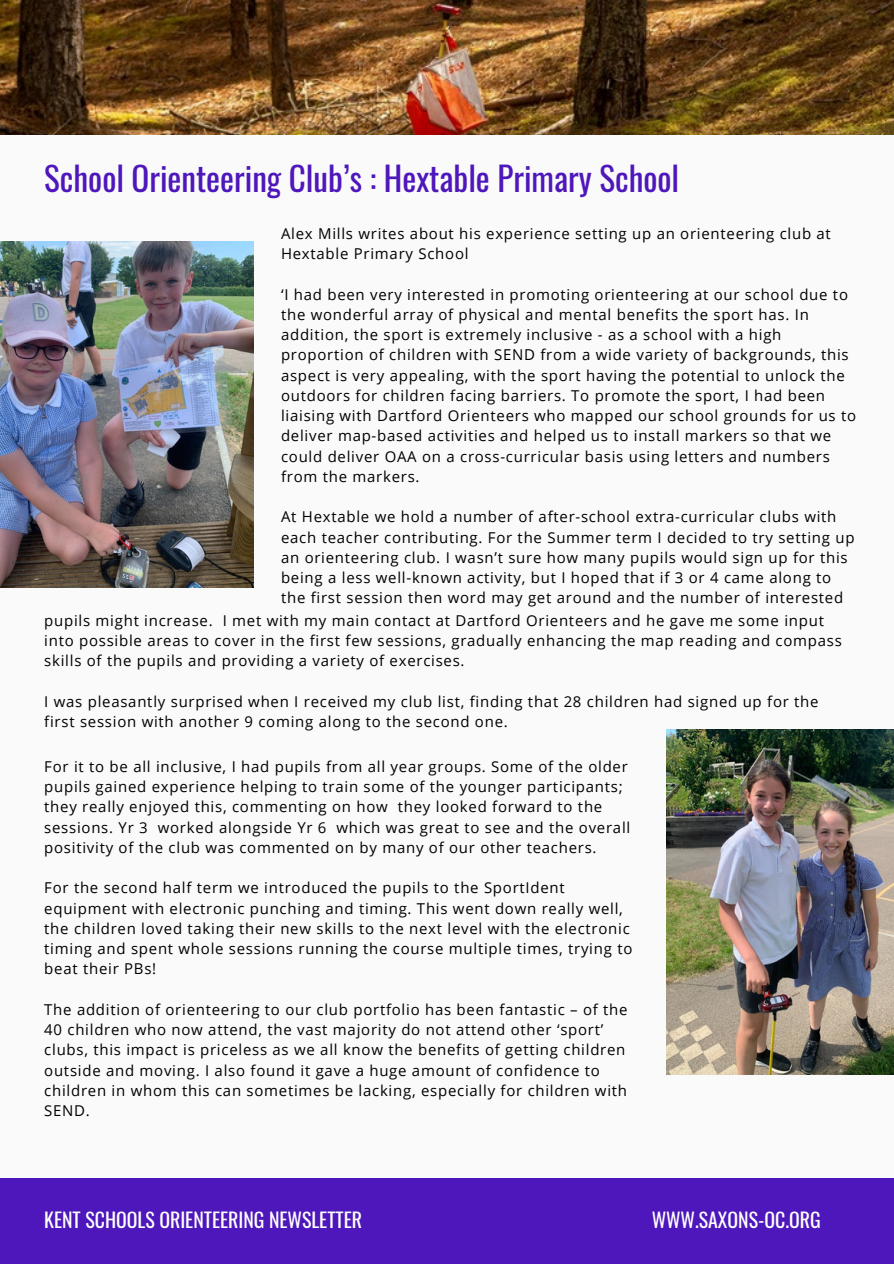
<style>
.page{position:relative;width:894px;height:1264px;background:#fff}
.page>*{position:absolute;margin:0;border:0;box-sizing:border-box;transform-origin:0 0}
.t1{font:33.15px "Oswald";color:#4e17bb}
.t2{font:19.8px "Oswald";color:#fff}
.t3{font:15px/20.2px "Open Sans";letter-spacing:.05em;color:#000}
</style>
<div class="page">
<div style="left:0;top:0;width:893px;height:1263px;background:#fafafa"></div>
<div style="left:0;top:1177px;width:893px;height:86px;background:#4e17bb"></div>
<img style="left:0;top:0;width:893px;height:134px">
<img style="left:666px;top:729px;width:227px;height:345px">
<img style="left:0;top:242px;width:254px;height:345px">
<p class="t1" style="left:44px;top:153px;width:636px">School Orienteering Club’s : Hextable Primary School</p>
<h1 class="t3" style="left:281px;top:223px;width:551px">Alex Mills writes about his experience setting up an orienteering club at<br>Hextable Primary School</h1>
<p class="t3" style="left:281px;top:283px;width:576px">‘I had been very interested in promoting orienteering at our school due to the wonderful array of physical and mental benefits the sport has. In addition, the sport is extremely inclusive - as a school with a high proportion of children with SEND from a wide variety of backgrounds, this aspect is very appealing, with the sport having the potential to unlock the outdoors for children facing barriers. To promote the sport, I had been liaising with Dartford Orienteers who mapped our school grounds for us to deliver map-based activities and helped us to install markers so that we could deliver OAA on a cross-curricular basis using letters and numbers from the markers.</p>
<p class="t3" style="left:281px;top:506px;width:575px">At Hextable we hold a number of after-school extra-curricular clubs with each teacher contributing. For the Summer term I decided to try setting up an orienteering club. I wasn’t sure how many pupils would sign up for this being a less well-known activity, but I hoped that if 3 or 4 came along to the first session then word may get around and the number of interested</p>
<p class="t3" style="left:44px;top:610px;width:798px">pupils might increase. I met with my main contact at Dartford Orienteers and he gave me some input into possible areas to cover in the first few sessions, gradually enhancing the map reading and compass skills of the pupils and providing a variety of exercises.</p>
<p class="t3" style="left:44px;top:691px;width:775px">I was pleasantly surprised when I received my club list, finding that 28 children had signed up for the first session with another 9 coming along to the second one.</p>
<p class="t3" style="left:44px;top:755px;width:587px">For it to be all inclusive, I had pupils from all year groups. Some of the older pupils gained experience helping to train some of the younger participants; they really enjoyed this, commenting on how they looked forward to the sessions. Yr 3 worked alongside Yr 6 which was great to see and the overall positivity of the club was commented on by many of our other teachers.</p>
<p class="t3" style="left:44px;top:877px;width:589px">For the second half term we introduced the pupils to the SportIdent equipment with electronic punching and timing. This went down really well, the children loved taking their new skills to the next level with the electronic timing and spent whole sessions running the course multiple times, trying to beat their PBs!</p>
<p class="t3" style="left:44px;top:998px;width:584px">The addition of orienteering to our club portfolio has been fantastic – of the 40 children who now attend, the vast majority do not attend other ‘sport’ clubs, this impact is priceless as we all know the benefits of getting children outside and moving. I also found it gave a huge amount of confidence to children in whom this can sometimes be lacking, especially for children with SEND.</p>
<p class="t2" style="left:44px;top:1204px;width:319px">KENT SCHOOLS ORIENTEERING NEWSLETTER</p>
<p class="t2" style="left:651px;top:1204px;width:170px">WWW.SAXONS-OC.ORG</p>
</div>
